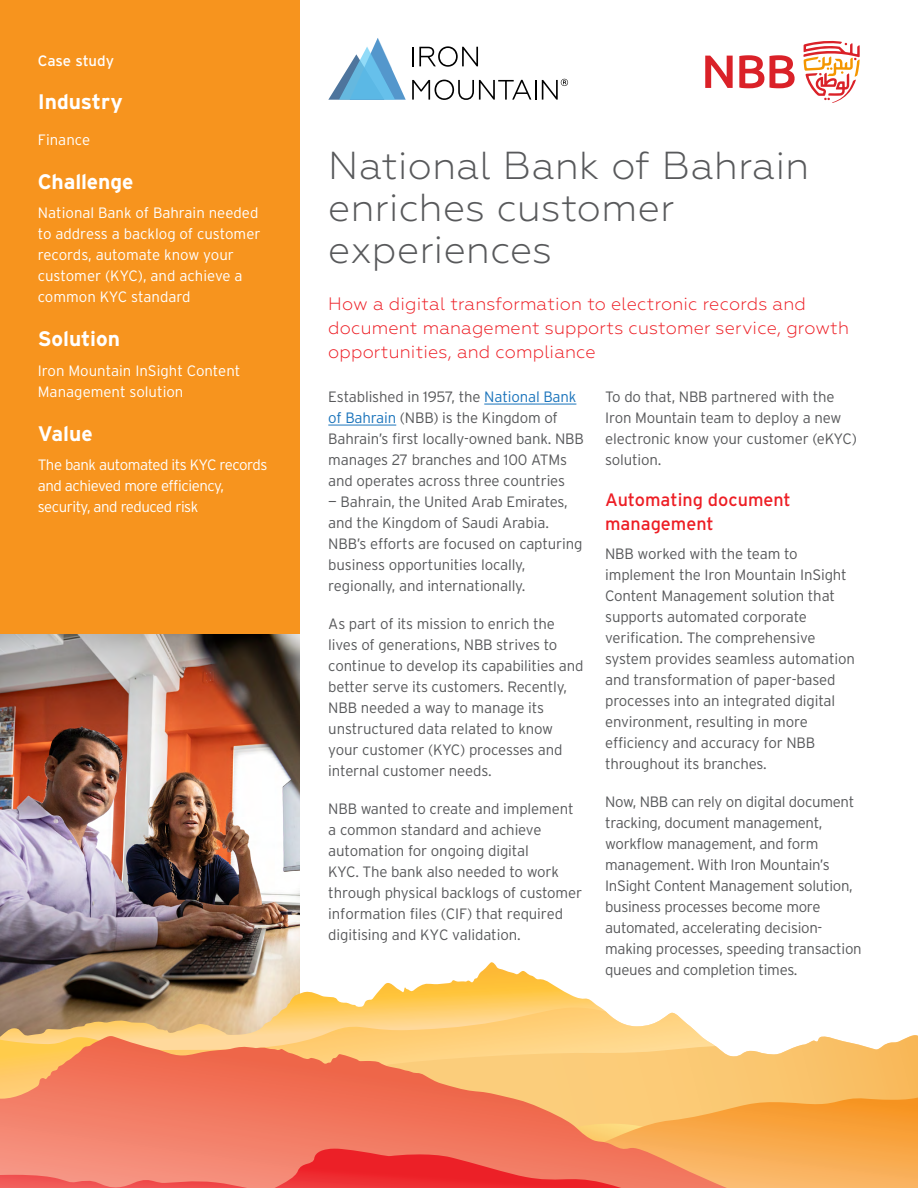
<style>
.page{position:relative;width:918px;height:1188px;background:#fff}
.page>*{position:absolute;margin:0;border:0;box-sizing:border-box;transform-origin:0 0}
.Headline_Text{font:300 39px/42px "Geometria";letter-spacing:.01em;color:#58595b}
.Sidebar_Header_-White{font:700 21px "Interstate";letter-spacing:-.005em;color:#fff}
.SubHeadline_Text{font:300 18px/24px "Geometria";letter-spacing:.01em;color:#ed1d24}
.Body_Header{font:18px/24px "Interstate";color:#ed1d24}
.Body_Copy{font:300 15px/21px "Interstate";letter-spacing:-.01em;color:#58595b}
.Sidebar_Copy_-_white{font:300 15px/21px "Interstate";letter-spacing:-.005em;color:#fff}
.Sidebar_Copy_-_white-2{font:300 15px/21px "Interstate";letter-spacing:-.03em;color:#fff}
.Asset_Type{font:15px "Interstate";letter-spacing:-.01em;color:#fff}
.s1{color:#1c75bc}
</style>
<div class="page">
<div style="left:0;top:0;width:299px;height:1099px;background:#f7941e"></div>
<svg style="left:328px;top:38px;width:78px;height:62px"></svg>
<svg style="left:412px;top:46px;width:66px;height:21px"></svg>
<svg style="left:412px;top:80px;width:124px;height:20px"></svg>
<svg style="left:542px;top:79px;width:26px;height:21px"></svg>
<svg style="left:705px;top:56px;width:28px;height:32px"></svg>
<svg style="left:739px;top:55px;width:56px;height:33px"></svg>
<svg style="left:803px;top:40px;width:57px;height:63px"></svg>
<img style="left:0;top:634px;width:299px;height:328px">
<svg style="left:0;top:962px;width:601px;height:46px"></svg>
<svg style="left:0;top:1008px;width:700px;height:28px;background:#eac482"></svg>
<svg style="left:368px;top:1035px;width:550px;height:62px"></svg>
<svg style="left:0;top:1036px;width:727px;height:61px;background:#f8a96b"></svg>
<svg style="left:0;top:1097px;width:918px;height:91px;background:#f4855a"></svg>
<hr style="left:484px;top:404px;width:92px;height:1px;background:#1c75bc">
<hr style="left:328px;top:425px;width:68px;height:1px;background:#1c75bc">
<p class="Asset_Type" style="left:38px;top:52px;width:78px">Case study</p>
<p class="Sidebar_Header_-White" style="left:38px;top:89px;width:87px">Industry</p>
<p class="Sidebar_Copy_-_white" style="left:38px;top:129px;width:54px">Finance</p>
<p class="Sidebar_Header_-White" style="left:38px;top:169px;width:97px">Challenge</p>
<p class="Sidebar_Copy_-_white" style="left:38px;top:203px;width:224px">National Bank of Bahrain needed to address a backlog of customer records, automate know your customer (KYC), and achieve a common KYC standard</p>
<p class="Sidebar_Header_-White" style="left:38px;top:326px;width:84px">Solution</p>
<p class="Sidebar_Copy_-_white" style="left:38px;top:360px;width:204px">Iron Mountain InSight Content<br>Management solution</p>
<p class="Sidebar_Header_-White" style="left:38px;top:421px;width:56px">Value</p>
<p class="Sidebar_Copy_-_white-2" style="left:38px;top:455px;width:231px">The bank automated its KYC records and achieved more efficiency, security, and reduced risk</p>
<p class="Headline_Text" style="left:328px;top:144px;width:482px">National Bank of Bahrain enriches customer experiences</p>
<p class="SubHeadline_Text" style="left:328px;top:292px;width:522px">How a digital transformation to electronic records and document management supports customer service, growth opportunities, and compliance</p>
<p class="Body_Copy" style="left:328px;top:386px;width:257px">Established in 1957, the <span class="s1">National Bank of Bahrain</span> (NBB) is the Kingdom of Bahrain’s first locally-owned bank. NBB manages 27 branches and 100 ATMs and operates across three countries</p>
<p class="Body_Copy" style="left:328px;top:491px;width:256px">— Bahrain, the United Arab Emirates, and the Kingdom of Saudi Arabia.<br>NBB’s efforts are focused on capturing business opportunities locally, regionally, and internationally.</p>
<p class="Body_Copy" style="left:328px;top:613px;width:257px">As part of its mission to enrich the lives of generations, NBB strives to continue to develop its capabilities and better serve its customers. Recently, NBB needed a way to manage its unstructured data related to know your customer (KYC) processes and internal customer needs.</p>
<p class="Body_Copy" style="left:328px;top:798px;width:255px">NBB wanted to create and implement a common standard and achieve automation for ongoing digital<br>KYC. The bank also needed to work through physical backlogs of customer information files (CIF) that required digitising and KYC validation.</p>
<p class="Body_Copy" style="left:605px;top:386px;width:253px">To do that, NBB partnered with the<br>Iron Mountain team to deploy a new electronic know your customer (eKYC) solution.</p>
<p class="Body_Header" style="left:605px;top:487px;width:187px">Automating document management</p>
<p class="Body_Copy" style="left:605px;top:543px;width:251px">NBB worked with the team to implement the Iron Mountain InSight<br>Content Management solution that supports automated corporate verification. The comprehensive system provides seamless automation and transformation of paper-based processes into an integrated digital environment, resulting in more efficiency and accuracy for NBB throughout its branches.</p>
<p class="Body_Copy" style="left:605px;top:792px;width:258px">Now, NBB can rely on digital document tracking, document management, workflow management, and form management. With Iron Mountain’s InSight Content Management solution, business processes become more automated, accelerating decision&shy;making processes, speeding transaction queues and completion times.</p>
</div>
